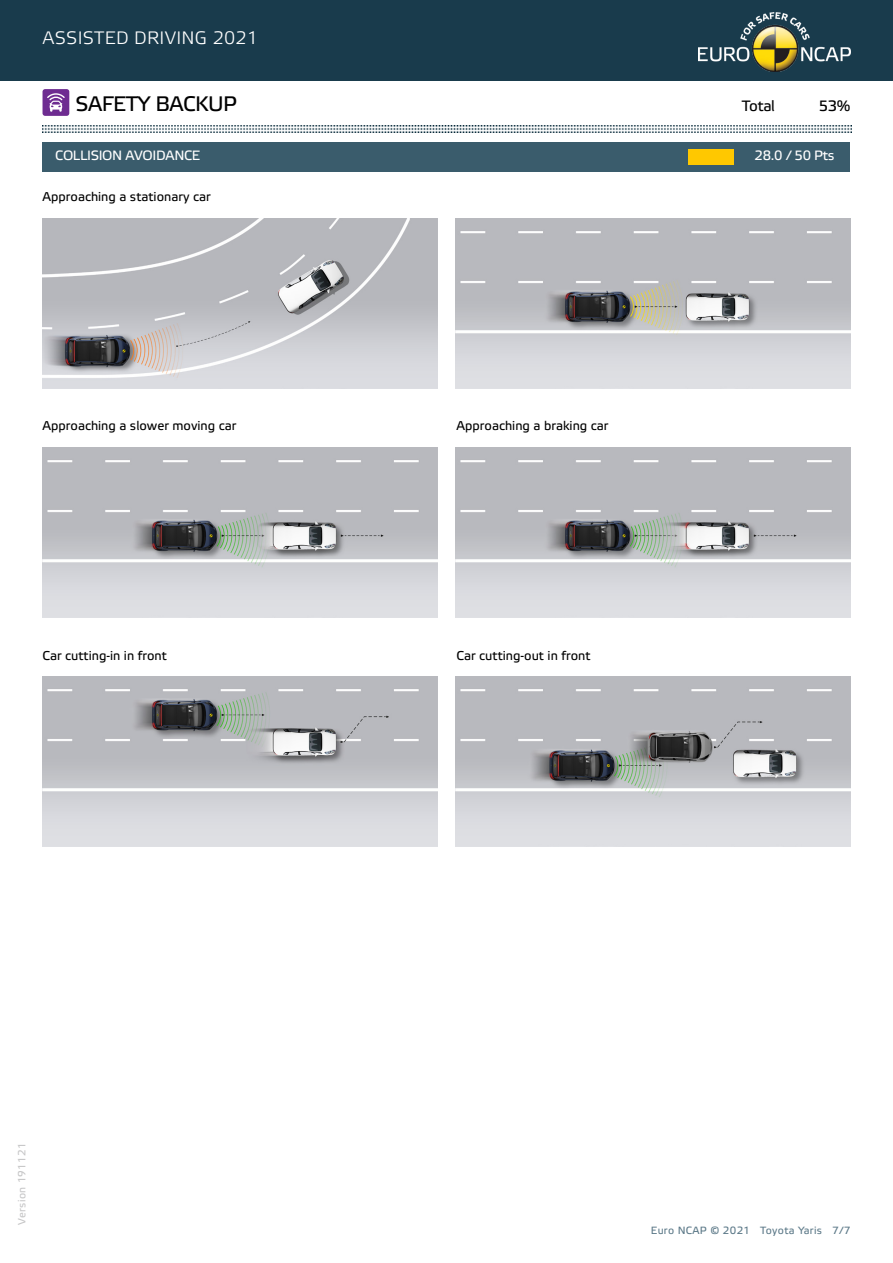
<style>
.page{position:relative;width:893px;height:1263px;background:#fff}
.page>*{position:absolute;margin:0;border:0;box-sizing:border-box;transform-origin:0 0}
.t1{font:21px "Etelka Text Pro";letter-spacing:-.025em;color:#000001}
.t2{font:18px "Etelka Light Pro";letter-spacing:.015em;color:#fff}
.Chapter_title{font:15px "Etelka Text Pro";letter-spacing:-.025em;color:#000001}
.Level_3{font:13.5px "Etelka Text Pro";letter-spacing:-.025em;color:#fff}
.t3{font:12.75px "Etelka Text Pro";color:#000}
.t4{font:10.5px "Etelka Text Pro";letter-spacing:.03em;color:#5c7988}
.t5{font:10.5px "Etelka Text Pro";letter-spacing:.03em;color:#c6c6c7}
</style>
<div class="page">
<div style="left:0;top:0;width:893px;height:81px;background:#193b4c"></div>
<img style="left:698px;top:12px;width:152px;height:59px">
<div style="left:43px;top:89px;width:26px;height:27px;background:#6e2c91;border-radius:3px"></div>
<svg style="left:47px;top:93px;width:18px;height:19px"></svg>
<img style="left:43px;top:125px;width:808px;height:8px">
<div style="left:43px;top:142px;width:807px;height:30px;background:#3a5c6c"></div>
<img style="left:43px;top:218px;width:394px;height:170px">
<img style="left:43px;top:447px;width:394px;height:170px">
<img style="left:455px;top:447px;width:395px;height:170px">
<img style="left:43px;top:676px;width:394px;height:170px">
<img style="left:455px;top:676px;width:395px;height:170px">
<img style="left:455px;top:218px;width:395px;height:170px">
<div style="left:689px;top:149px;width:44px;height:16px;background:#ffc800"></div>
<p class="t2" style="left:43px;top:28px;width:217px">ASSISTED DRIVING 2021</p>
<h1 class="t1" style="left:76px;top:92px;width:163px">SAFETY BACKUP</h1>
<p class="Chapter_title" style="left:742px;top:98px;width:35px">Total</p>
<p class="Level_3" style="left:55px;top:149px;width:146px">COLLISION AVOIDANCE</p>
<p class="Level_3" style="left:755px;top:149px;width:82px">28.0 / 50 Pts</p>
<p class="t3" style="left:43px;top:190px;width:170px">Approaching a stationary car</p>
<p class="Chapter_title" style="left:819px;top:98px;width:33px">53%</p>
<p class="t3" style="left:43px;top:419px;width:195px">Approaching a slower moving car</p>
<p class="t3" style="left:457px;top:419px;width:153px">Approaching a braking car</p>
<p class="t3" style="left:43px;top:648px;width:126px">Car cutting-in in front</p>
<p class="t3" style="left:457px;top:648px;width:136px">Car cutting-out in front</p>
<p class="t5" style="left:16px;top:1225px;width:84px;rotate:-90deg">Version 191121</p>
<p class="t4" style="left:651px;top:1225px;width:201px">Euro NCAP © 2021 Toyota Yaris 7/7</p>
</div>
